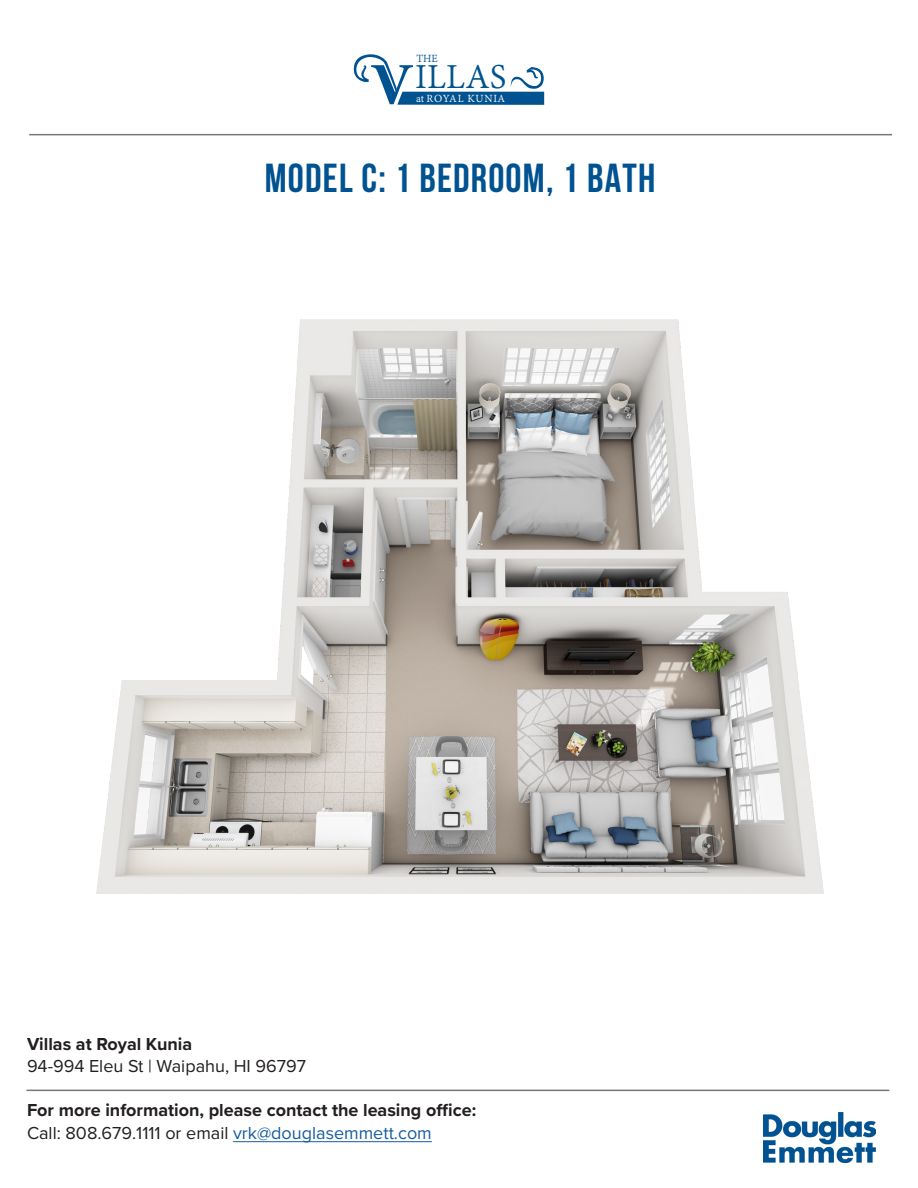
<style>
.page{position:relative;width:918px;height:1188px;background:#fff}
.page>*{position:absolute;margin:0;border:0;box-sizing:border-box;transform-origin:0 0}
.t1{font:700 40.5px "Bebas Neue";letter-spacing:.03em;color:#015291}
.t2{font:37.95px "Adobe Devanagari";color:#005390}
.t3{font:700 18px/23.2px "Proxima Nova";color:#231f20}
.t4{font:18px "Proxima Nova";color:#231f20}
.t5{font:11.85px "Adobe Devanagari";letter-spacing:.055em;color:#fff}
.t6{font:11.85px "Adobe Devanagari";color:#005390}
.s1{font-weight:400}
.s2{font-weight:400;color:#175d9e}
</style>
<div class="page">
<img style="left:763px;top:1113px;width:112px;height:50px">
<hr style="left:29px;top:134px;width:863px;height:1px;background:#787878">
<hr style="left:26px;top:1090px;width:863px;height:1px;background:#787878">
<svg style="left:353px;top:54px;width:192px;height:51px"></svg>
<img style="left:97px;top:320px;width:726px;height:574px">
<hr style="left:233px;top:1141px;width:199px;height:1px;background:#175d9e">
<p class="t6" style="left:416px;top:52px;width:23px">THE</p>
<p class="t5" style="left:416px;top:91px;width:90px">at ROYAL KUNIA</p>
<h2 class="t2" style="left:415px;top:55px;width:93px">ILLAS</h2>
<p class="t1" style="left:265px;top:156px;width:392px">MODEL C: 1 BEDROOM, 1 BATH</p>
<p class="t3" style="left:27px;top:1032px;width:167px">Villas at Royal Kunia</p>
<p class="t4" style="left:27px;top:1056px;width:281px">94-994 Eleu St | Waipahu, HI 96797</p>
<p class="t3" style="left:27px;top:1098px;width:451px">For more information, please contact the leasing office:<br><span class="s1">Call: 808.679.1111 or email</span> <span class="s2">vrk@douglasemmett.com</span></p>
</div>
